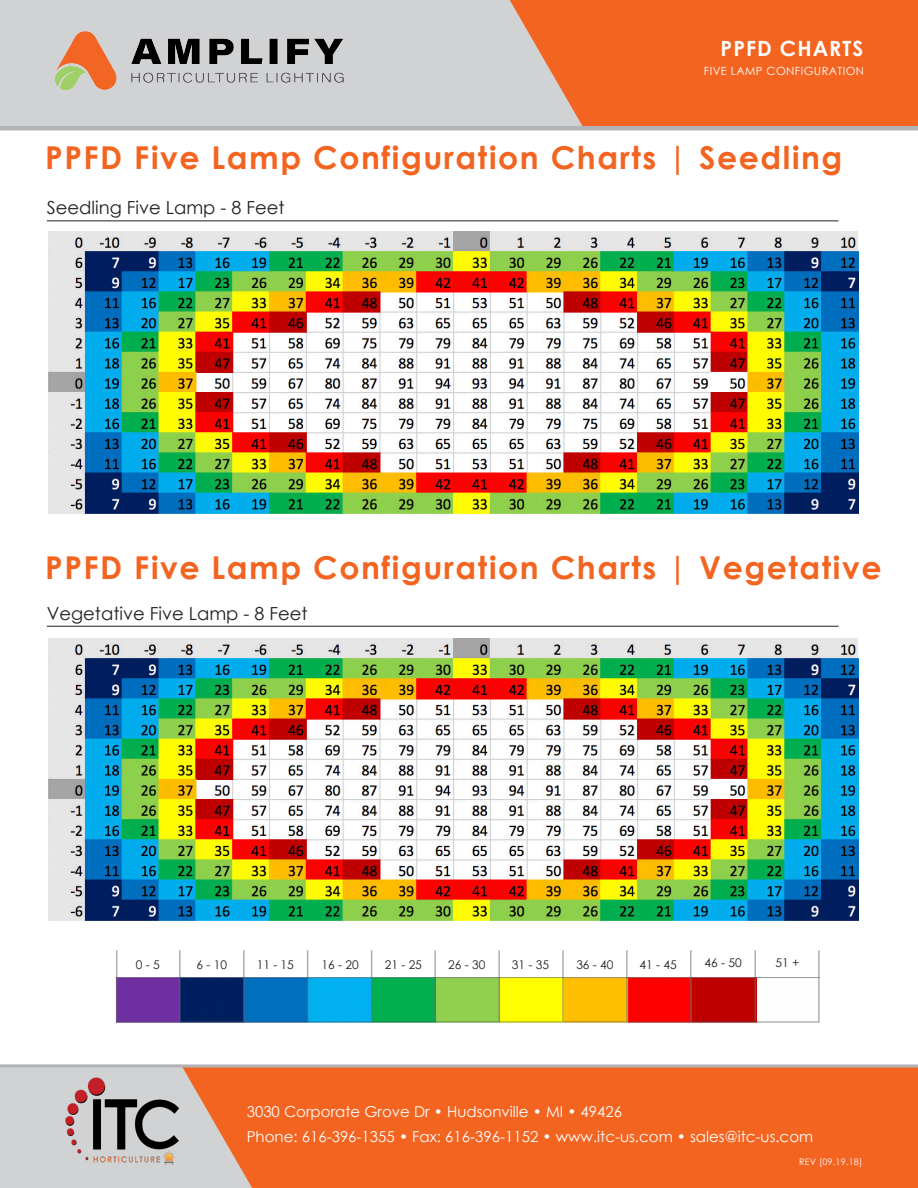
<style>
.page{position:relative;width:918px;height:1188px;background:#fff}
.page>*{position:absolute;margin:0;border:0;box-sizing:border-box;transform-origin:0 0}
.t1{font:700 31.5px "Century Gothic";letter-spacing:.05em;color:#f36421}
.t2{font:700 21px "Century Gothic";letter-spacing:.05em;color:#fff}
.t3{font:18px "Century Gothic";color:#231f20}
.t4{font:15px/24.8px "Century Gothic";color:#fff}
.t5{font:12px "Century Gothic";color:#231f20}
.t6{font:11.25px "Century Gothic";letter-spacing:.035em;color:#fff}
.t7{font:9px "Century Gothic";letter-spacing:.025em;color:#fff}
</style>
<div class="page">
<div style="left:0;top:1067px;width:918px;height:121px;background:#f36421"></div>
<svg style="left:0;top:1067px;width:278px;height:121px"></svg>
<div style="left:0;top:124px;width:918px;height:6px;background:#b2b3b7"></div>
<hr style="left:0;top:1064px;width:918px;height:3px;background:#b2b3b7">
<div style="left:0;top:0;width:918px;height:126px;background:#d1d2d4"></div>
<svg style="left:509px;top:0;width:409px;height:126px;background:#ef6d31"></svg>
<img style="left:64px;top:1071px;width:128px;height:110px">
<img style="left:55px;top:31px;width:289px;height:60px">
<hr style="left:47px;top:221px;width:792px;height:1px;background:#231f20">
<svg style="left:46px;top:220px;width:241px;height:2px"></svg>
<img style="left:117px;top:978px;width:701px;height:43px">
<hr style="left:179px;top:950px;width:2px;height:71px;background:#6c6d70">
<hr style="left:243px;top:950px;width:2px;height:71px;background:#6c6d70">
<hr style="left:307px;top:950px;width:1px;height:71px;background:#6c6d70">
<hr style="left:371px;top:950px;width:1px;height:71px;background:#6c6d70">
<hr style="left:434px;top:950px;width:2px;height:71px;background:#6c6d70">
<hr style="left:498px;top:950px;width:2px;height:71px;background:#6c6d70">
<hr style="left:562px;top:950px;width:2px;height:71px;background:#6c6d70">
<hr style="left:626px;top:950px;width:2px;height:71px;background:#6c6d70">
<hr style="left:690px;top:950px;width:2px;height:71px;background:#6c6d70">
<hr style="left:754px;top:950px;width:2px;height:71px;background:#6c6d70">
<hr style="left:818px;top:950px;width:2px;height:71px;background:#6c6d70">
<hr style="left:116px;top:950px;width:1px;height:71px;background:#6c6d70">
<hr style="left:116px;top:1021px;width:704px;height:1px;background:#4b4c4d">
<hr style="left:116px;top:977px;width:704px;height:1px;background:#4b4c4d">
<hr style="left:47px;top:626px;width:792px;height:1px;background:#231f20">
<svg style="left:46px;top:625px;width:264px;height:2px"></svg>
<img style="left:48px;top:231px;width:811px;height:282px">
<img style="left:48px;top:638px;width:811px;height:282px">
<h2 class="t2" style="left:721px;top:33px;width:144px">PPFD CHARTS</h2>
<p class="t6" style="left:704px;top:63px;width:162px">FIVE LAMP CONFIGURATION</p>
<p class="t1" style="left:45px;top:134px;width:799px">PPFD Five Lamp Configuration Charts | Seedling</p>
<p class="t3" style="left:47px;top:195px;width:239px">Seedling Five Lamp - 8 Feet</p>
<p class="t1" style="left:45px;top:543px;width:838px">PPFD Five Lamp Configuration Charts | Vegetative</p>
<p class="t3" style="left:47px;top:601px;width:262px">Vegetative Five Lamp - 8 Feet</p>
<p class="t5" style="left:136px;top:956px;width:25px">0 - 5</p>
<p class="t5" style="left:196px;top:956px;width:32px">6 - 10</p>
<p class="t5" style="left:257px;top:956px;width:39px">11 - 15</p>
<p class="t5" style="left:322px;top:956px;width:39px">16 - 20</p>
<p class="t5" style="left:385px;top:956px;width:39px">21 - 25</p>
<p class="t5" style="left:448px;top:956px;width:39px">26 - 30</p>
<p class="t5" style="left:512px;top:956px;width:39px">31 - 35</p>
<p class="t5" style="left:576px;top:956px;width:39px">36 - 40</p>
<p class="t5" style="left:640px;top:956px;width:39px">41 - 45</p>
<p class="t5" style="left:704px;top:954px;width:39px">46 - 50</p>
<p class="t5" style="left:776px;top:954px;width:25px">51 +</p>
<p class="t4" style="left:247px;top:1099px;width:568px">3030 Corporate Grove Dr • Hudsonville • MI • 49426<br>Phone: 616-396-1355 • Fax: 616-396-1152 • www.itc-us.com • sales@itc-us.com</p>
<p class="t7" style="left:799px;top:1155px;width:65px">REV [09.19.18]</p>
</div>
